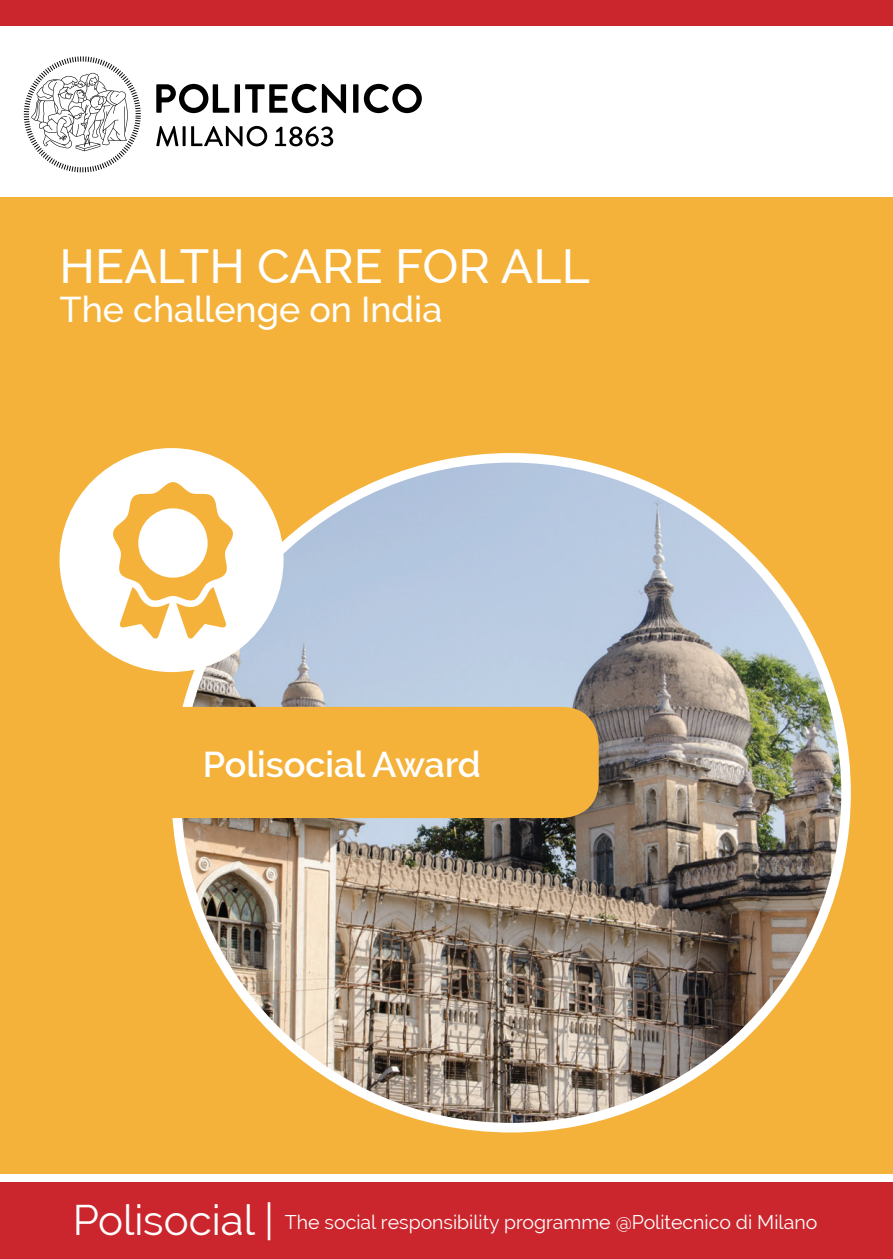
<style>
.page{position:relative;width:893px;height:1259px;background:#fff}
.page>*{position:absolute;margin:0;border:0;box-sizing:border-box;transform-origin:0 0}
.t1{font:500 48px "Raleway";color:#fff}
.t2{font:500 36px "Raleway";color:#fff}
.t3{font:600 36px "Raleway";color:#fff}
.t4{font:19.5px "Raleway";color:#fff}
.s1{font-size:42px}
</style>
<div class="page">
<div style="left:0;top:198px;width:893px;height:976px;background:#f5b23a"></div>
<div style="left:0;top:0;width:893px;height:26px;background:#cb262d"></div>
<div style="left:0;top:1182px;width:893px;height:77px;background:#cb262d"></div>
<img style="left:176px;top:458px;width:670px;height:669px;border-radius:335px">
<div style="left:76px;top:707px;width:523px;height:111px;background:#f5b23a;border-radius:37px"></div>
<div style="left:60px;top:448px;width:224px;height:224px;background:#fff;border-radius:50%"></div>
<svg style="left:113px;top:482px;width:120px;height:157px"></svg>
<svg style="left:24px;top:56px;width:117px;height:116px"></svg>
<svg style="left:156px;top:126px;width:177px;height:20px"></svg>
<svg style="left:156px;top:84px;width:266px;height:29px"></svg>
<h1 class="t1" style="left:60px;top:238px;width:532px">HEALTH CARE FOR ALL</h1>
<h2 class="t2" style="left:60px;top:288px;width:384px">The challenge on India</h2>
<h2 class="t3" style="left:203px;top:744px;width:280px">Polisocial Award</h2>
<p class="t4" style="left:73px;top:1210px;width:746px"><span class="s1">Polisocial |</span> The social responsibility programme @Politecnico di Milano</p>
</div>
